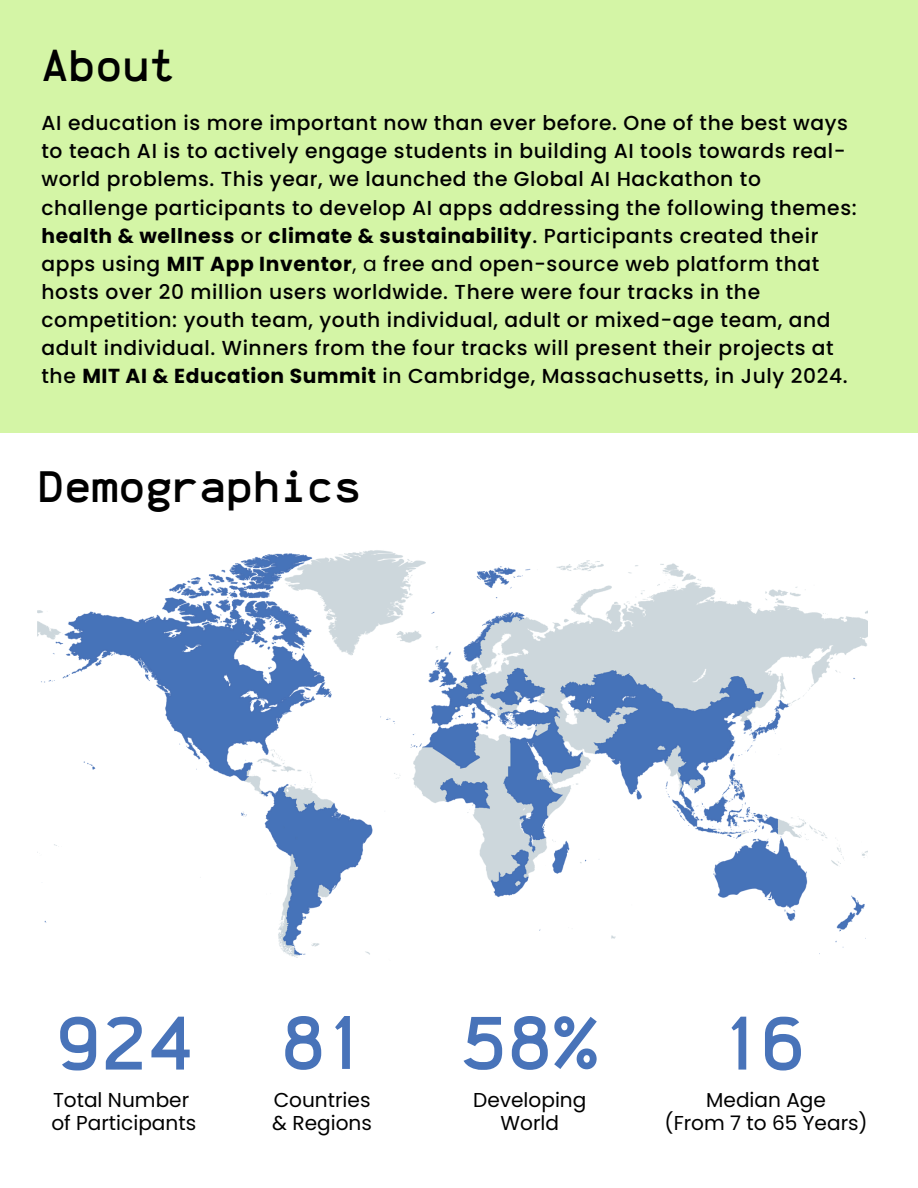
<style>
.page{position:relative;width:918px;height:1188px;background:#fff}
.page>*{position:absolute;margin:0;border:0;box-sizing:border-box;transform-origin:0 0}
.t1{font:76.05px "Anka Coder b";color:#4873b9}
.t2{font:45px "Anka Coder b";color:#000}
.t3{font:500 20.25px/28.2px "Poppins";letter-spacing:.03em;color:#000}
.t4{font:20.1px/23.7px "Poppins";color:#000}
.s1{font-weight:700}
.s2{font-weight:400}
</style>
<div class="page">
<div style="left:0;top:0;width:918px;height:432px;background:#d4f5a6"></div>
<img style="left:37px;top:550px;width:831px;height:408px">
<h2 class="t2" style="left:41px;top:42px;width:136px">About</h2>
<p class="t3" style="left:41px;top:109px;width:817px">AI education is more important now than ever before. One of the best ways to teach AI is to actively engage students in building AI tools towards real&shy;world problems. This year, we launched the Global AI Hackathon to challenge participants to develop AI apps addressing the following themes: <span class="s1">health &amp; wellness</span> or <span class="s1">climate &amp; sustainability</span>. Participants created their apps using <span class="s1">MIT App Inventor</span><span class="s2">, a</span> free and open-source web platform that hosts over 20 million users worldwide. There were four tracks in the competition: youth team, youth individual, adult or mixed-age team, and adult individual. Winners from the four tracks will present their projects at the <span class="s1">MIT AI &amp; Education Summit</span> in Cambridge, Massachusetts, in July 2024.</p>
<h2 class="t2" style="left:37px;top:462px;width:325px">Demographics</h2>
<p class="t1" style="left:280px;top:1002px;width:85px">81</p>
<p class="t1" style="left:461px;top:1002px;width:138px">58%</p>
<p class="t1" style="left:55px;top:1003px;width:138px">924</p>
<p class="t1" style="left:715px;top:1003px;width:93px">16</p>
<p class="t4" style="left:706px;top:1088px;width:121px">Median Age</p>
<p class="t4" style="left:665px;top:1111px;width:205px">(From 7 to 65 Years)</p>
<h1 class="t4" style="left:272px;top:1088px;width:101px">Countries &amp; Regions</h1>
<p class="t4" style="left:473px;top:1088px;width:115px;text-align:center">Developing<br>World</p>
<p class="t4" style="left:53px;top:1088px;width:138px">Total Number</p>
<h1 class="t4" style="left:51px;top:1111px;width:146px">of Participants</h1>
</div>
